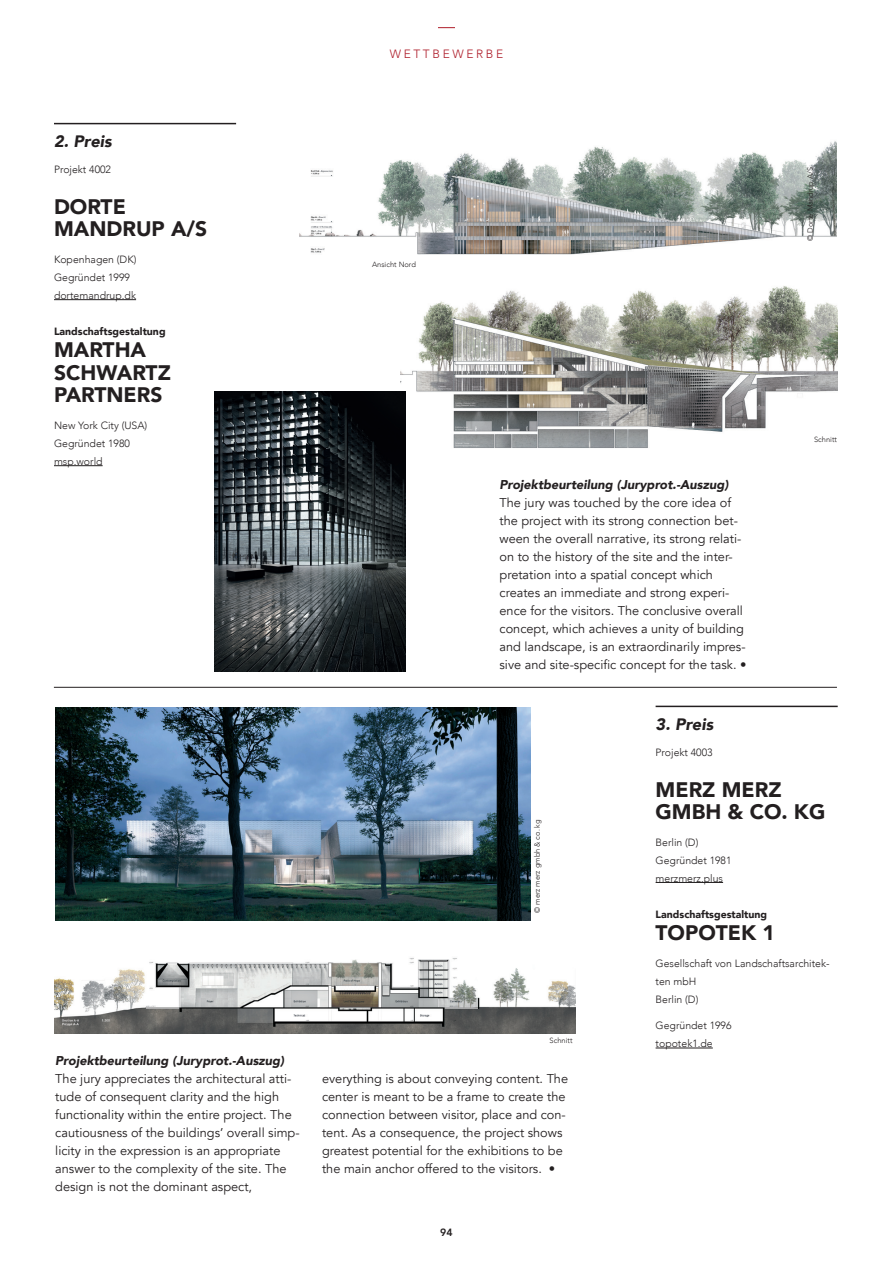
<style>
.page{position:relative;width:893px;height:1263px;background:#fff}
.page>*{position:absolute;margin:0;border:0;box-sizing:border-box;transform-origin:0 0}
.t1{font:900 21px/22.5px "Avenir";color:#231f20}
.t2{font:italic 900 16.5px "Avenir";color:#231f20}
.t3{font:12.75px/18px "Avenir";color:#231f20}
.t4{font:italic 900 12.75px "Avenir";color:#231f20}
.t5{font:300 12px "Avenir";letter-spacing:.22em;color:#ae1d2a}
.t6{font:300 10.5px/18px "Avenir";color:#231f20}
.t7{font:900 10.5px "Avenir";color:#231f20}
.t8{font:800 10.5px "Avenir";color:#231f20}
.t9{font:300 7.5px "Avenir";color:#231f20}
</style>
<div class="page">
<img style="left:401px;top:286px;width:437px;height:177px">
<img style="left:54px;top:958px;width:522px;height:76px">
<svg style="left:438px;top:27px;width:17px;height:1px"></svg>
<img style="left:300px;top:141px;width:537px;height:114px">
<hr style="left:54px;top:123px;width:182px;height:1px;background:#231f20">
<hr style="left:54px;top:299px;width:82px;height:1px;background:#231f20">
<hr style="left:54px;top:465px;width:49px;height:1px;background:#231f20">
<hr style="left:656px;top:706px;width:182px;height:1px;background:#231f20">
<hr style="left:656px;top:882px;width:67px;height:1px;background:#231f20">
<hr style="left:656px;top:1048px;width:57px;height:1px;background:#231f20">
<img style="left:55px;top:707px;width:475px;height:213px">
<hr style="left:54px;top:687px;width:783px;height:1px;background:#231f20">
<img style="left:215px;top:392px;width:190px;height:279px">
<p class="t2" style="left:54px;top:127px;width:59px">2. Preis</p>
<p class="t6" style="left:54px;top:161px;width:59px">Projekt 4002</p>
<h1 class="t1" style="left:54px;top:195px;width:155px">DORTE<br>MANDRUP A/S</h1>
<p class="t6" style="left:54px;top:250px;width:84px">Kopenhagen (DK)<br>Gegründet 1999 dortemandrup.dk</p>
<p class="t7" style="left:54px;top:322px;width:113px">Landschaftsgestaltung</p>
<h1 class="t1" style="left:54px;top:338px;width:118px">MARTHA<br>SCHWARTZ<br>PARTNERS</h1>
<p class="t6" style="left:54px;top:416px;width:95px">New York City (USA)<br>Gegründet 1980 msp.world</p>
<p class="t5" style="left:390px;top:46px;width:115px">WETTBEWERBE</p>
<p class="t9" style="left:372px;top:260px;width:45px">Ansicht Nord</p>
<p class="t9" style="left:806px;top:241px;width:75px;rotate:-90deg">© Dorte Mandrup A/S</p>
<p class="t4" style="left:500px;top:474px;width:231px">Projektbeurteilung (Juryprot.-Auszug)</p>
<p class="t3" style="left:500px;top:494px;width:248px">The jury was touched by the core idea of the project with its strong connection bet&shy;ween the overall narrative, its strong relati&shy;on to the history of the site and the inter&shy;pretation into a spatial concept which creates an immediate and strong experi&shy;ence for the visitors. The conclusive overall concept, which achieves a unity of building and landscape, is an extraordinarily impres&shy;sive and site-specific concept for the task. •</p>
<p class="t9" style="left:814px;top:435px;width:24px">Schnitt</p>
<p class="t9" style="left:533px;top:913px;width:95px;rotate:-90deg">© merz merz gmbh &amp; co. kg</p>
<p class="t9" style="left:550px;top:1036px;width:24px">Schnitt</p>
<p class="t2" style="left:656px;top:710px;width:59px">3. Preis</p>
<p class="t6" style="left:656px;top:743px;width:59px">Projekt 4003</p>
<h1 class="t1" style="left:656px;top:777px;width:171px">MERZ MERZ<br>GMBH &amp; CO. KG</h1>
<p class="t6" style="left:656px;top:833px;width:77px">Berlin (D)<br>Gegründet 1981 merzmerz.plus</p>
<p class="t7" style="left:656px;top:905px;width:113px">Landschaftsgestaltung</p>
<h1 class="t1" style="left:656px;top:921px;width:121px">TOPOTEK 1</h1>
<p class="t6" style="left:656px;top:954px;width:176px">Gesellschaft von Landschaftsarchitek&shy;ten mbH<br>Berlin (D)</p>
<p class="t6" style="left:656px;top:1016px;width:77px">Gegründet 1996 topotek1.de</p>
<p class="t4" style="left:55px;top:1050px;width:231px">Projektbeurteilung (Juryprot.-Auszug)</p>
<p class="t3" style="left:55px;top:1070px;width:246px">The jury appreciates the architectural atti&shy;tude of consequent clarity and the high functionality within the entire project. The cautiousness of the buildings’ overall simp&shy;licity in the expression is an appropriate answer to the complexity of the site. The design is not the dominant aspect,</p>
<p class="t3" style="left:322px;top:1070px;width:248px">everything is about conveying content. The center is meant to be a frame to create the connection between visitor, place and con&shy;tent. As a consequence, the project shows greatest potential for the exhibitions to be the main anchor offered to the visitors. •</p>
<p class="t8" style="left:440px;top:1224px;width:14px">94</p>
</div>
